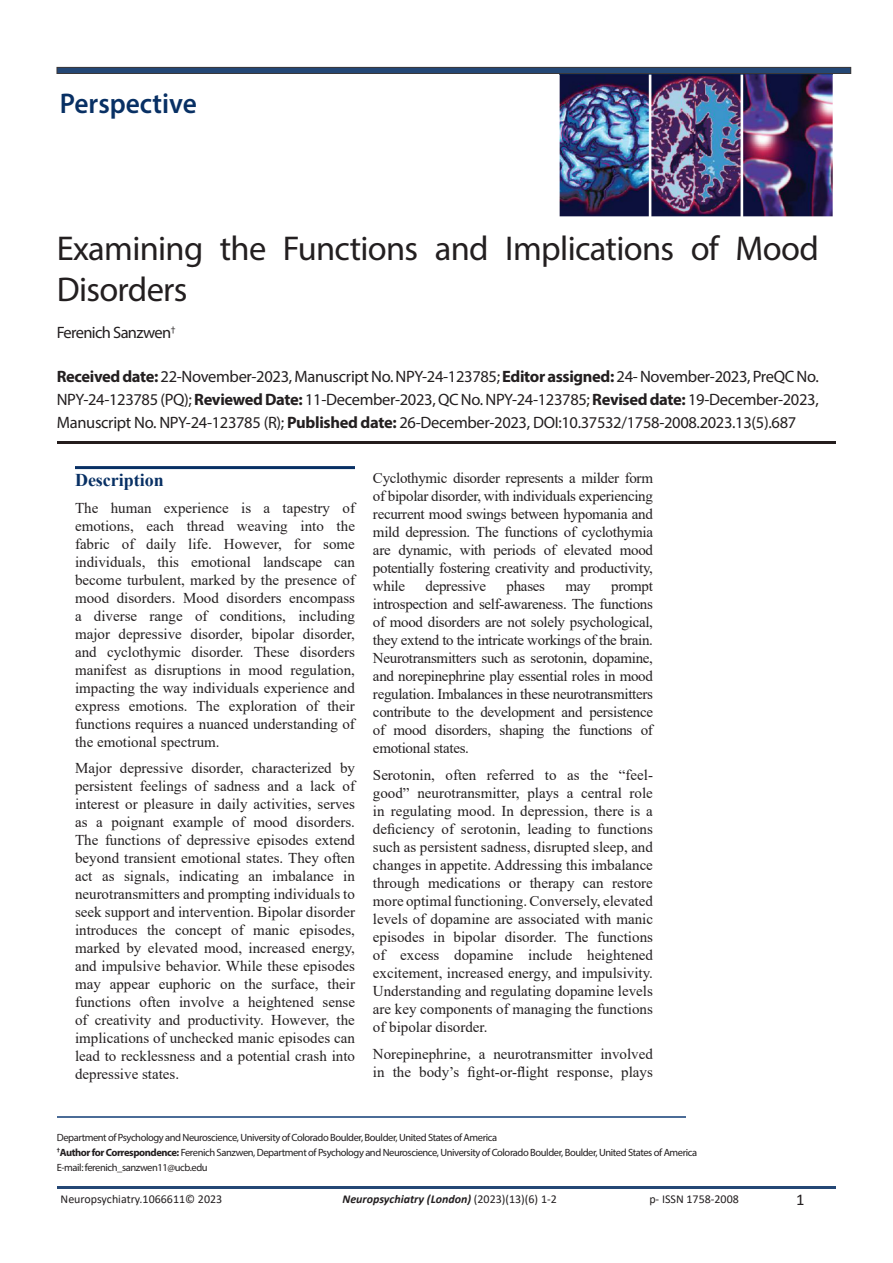
<style>
.page{position:relative;width:893px;height:1263px;background:#fff}
.page>*{position:absolute;margin:0;border:0;box-sizing:border-box;transform-origin:0 0}
.Default{font:34.5px/41.4px "Myriad Pro";letter-spacing:-.02em;color:#231f20}
.t1{font:600 28.5px "Myriad Pro";color:#083064;scale:.96 1}
.SH_copy{font:700 18px "Times New Roman";color:#083064}
.Default-2{font:16.5px/22.8px "Myriad Pro";letter-spacing:-.02em;color:#231f20;text-align:justify}
.Default-3{font:16.5px "Myriad Pro";letter-spacing:-.04em;color:#231f20}
.t2{font:16.5px "Calibri";color:#231f20}
.t3{font:15px/18px "Times New Roman";color:#231f20;text-align:justify}
.t4{font:15px "Times New Roman";letter-spacing:-.02em;color:#231f20}
.t5{font:12px "Calibri";color:#231f20}
.t6{font:italic 700 12px "Calibri";color:#231f20}
.t7{font:10.5px/15px "Myriad Pro";letter-spacing:-.04em;color:#231f20}
.s1{font-weight:700}
.s2{font-weight:400;font-style:normal}
</style>
<div class="page">
<img style="left:559px;top:74px;width:274px;height:142px">
<div style="left:57px;top:67px;width:794px;height:7px;background:#244775"></div>
<div style="left:57px;top:67px;width:794px;height:7px;border:1px solid #231f20"></div>
<hr style="left:57px;top:1186px;width:779px;height:3px;background:#083064">
<hr style="left:57px;top:1116px;width:629px;height:2px;background:#345a8a">
<hr style="left:57px;top:441px;width:779px;height:3px;background:#080000">
<hr style="left:75px;top:466px;width:280px;height:3px;background:#083064">
<h2 class="t1" style="left:60px;top:85px;width:144px">Perspective</h2>
<p class="Default" style="left:57px;top:227px;width:763px">Examining the Functions and Implications of Mood<br>Disorders</p>
<p class="Default-3" style="left:57px;top:322px;width:120px">Ferenich Sanzwen<sup>†</sup></p>
<p class="Default-2" style="left:57px;top:365px;width:763px"><span class="s1">Received date:</span> 22-November-2023, Manuscript No. NPY-24-123785; <span class="s1">Editor assigned:</span> 24- November-2023, PreQC No.<br>NPY-24-123785 (PQ); <span class="s1">Reviewed Date:</span> 11-December-2023, QC No. NPY-24-123785; <span class="s1">Revised date:</span> 19-December-2023, Manuscript No. NPY-24-123785 (R); <span class="s1">Published date:</span> 26-December-2023, DOI:10.37532/1758-2008.2023.13(5).687</p>
<p class="SH_copy" style="left:75px;top:467px;width:90px">Description</p>
<p class="t3" style="left:75px;top:498px;width:281px">The human experience is a tapestry of emotions, each thread weaving into the fabric of daily life. However, for some individuals, this emotional landscape can become turbulent, marked by the presence of mood disorders. Mood disorders encompass a diverse range of conditions, including major depressive disorder, bipolar disorder, and cyclothymic disorder. These disorders manifest as disruptions in mood regulation, impacting the way individuals experience and express emotions. The exploration of their functions requires a nuanced understanding of the emotional spectrum.</p>
<p class="t3" style="left:75px;top:759px;width:281px">Major depressive disorder, characterized by persistent feelings of sadness and a lack of interest or pleasure in daily activities, serves as a poignant example of mood disorders.<br>The functions of depressive episodes extend beyond transient emotional states. They often act as signals, indicating an imbalance in neurotransmitters and prompting individuals to seek support and intervention. Bipolar disorder introduces the concept of manic episodes, marked by elevated mood, increased energy, and impulsive behavior. While these episodes may appear euphoric on the surface, their functions often involve a heightened sense of creativity and productivity. However, the implications of unchecked manic episodes can lead to recklessness and a potential crash into depressive states.</p>
<p class="t3" style="left:373px;top:469px;width:282px">Cyclothymic disorder represents a milder form of bipolar disorder, with individuals experiencing recurrent mood swings between hypomania and mild depression. The functions of cyclothymia are dynamic, with periods of elevated mood potentially fostering creativity and productivity, while</p>
<p class="t4" style="left:426px;top:576px;width:62px">depressive</p>
<p class="t3" style="left:507px;top:577px;width:40px">phases</p>
<p class="t3" style="left:565px;top:577px;width:27px">may</p>
<p class="t3" style="left:373px;top:577px;width:282px;text-indent:238px">prompt introspection and self-awareness. The functions of mood disorders are not solely psychological, they extend to the intricate workings of the brain.<br>Neurotransmitters such as serotonin, dopamine, and norepinephrine play essential roles in mood regulation. Imbalances in these neurotransmitters contribute to the development and persistence of mood disorders, shaping the functions of emotional states.</p>
<p class="t3" style="left:373px;top:765px;width:281px">Serotonin, often referred to as the “feel&shy;good” neurotransmitter, plays a central role in regulating mood. In depression, there is a deficiency of serotonin, leading to functions such as persistent sadness, disrupted sleep, and changes in appetite. Addressing this imbalance through medications or therapy can restore more optimal functioning. Conversely, elevated levels of dopamine are associated with manic episodes in bipolar disorder. The functions of excess dopamine include heightened excitement, increased energy, and impulsivity.<br>Understanding and regulating dopamine levels are key components of managing the functions of bipolar disorder.</p>
<p class="t3" style="left:373px;top:1044px;width:281px">Norepinephrine, a neurotransmitter involved in the body’s fight-or-flight response, plays</p>
<p class="t7" style="left:57px;top:1130px;width:642px">Department of Psychology and Neuroscience, University of Colorado Boulder, Boulder, United States of America<br><sup>†</sup><span class="s1">Author for Correspondence:</span> Ferenich Sanzwen, Department of Psychology and Neuroscience, University of Colorado Boulder, Boulder, United States of America<br>E-mail: ferenich_sanzwen11@ucb.edu</p>
<p class="t5" style="left:61px;top:1191px;width:163px">Neuropsychiatry.1066611© 2023</p>
<p class="t6" style="left:342px;top:1191px;width:216px">Neuropsychiatry (London) <span class="s2">(2023)(13)(6) 1-2</span></p>
<p class="t5" style="left:649px;top:1191px;width:91px">p- ISSN 1758-2008</p>
<p class="t2" style="left:796px;top:1188px;width:10px">1</p>
</div>
